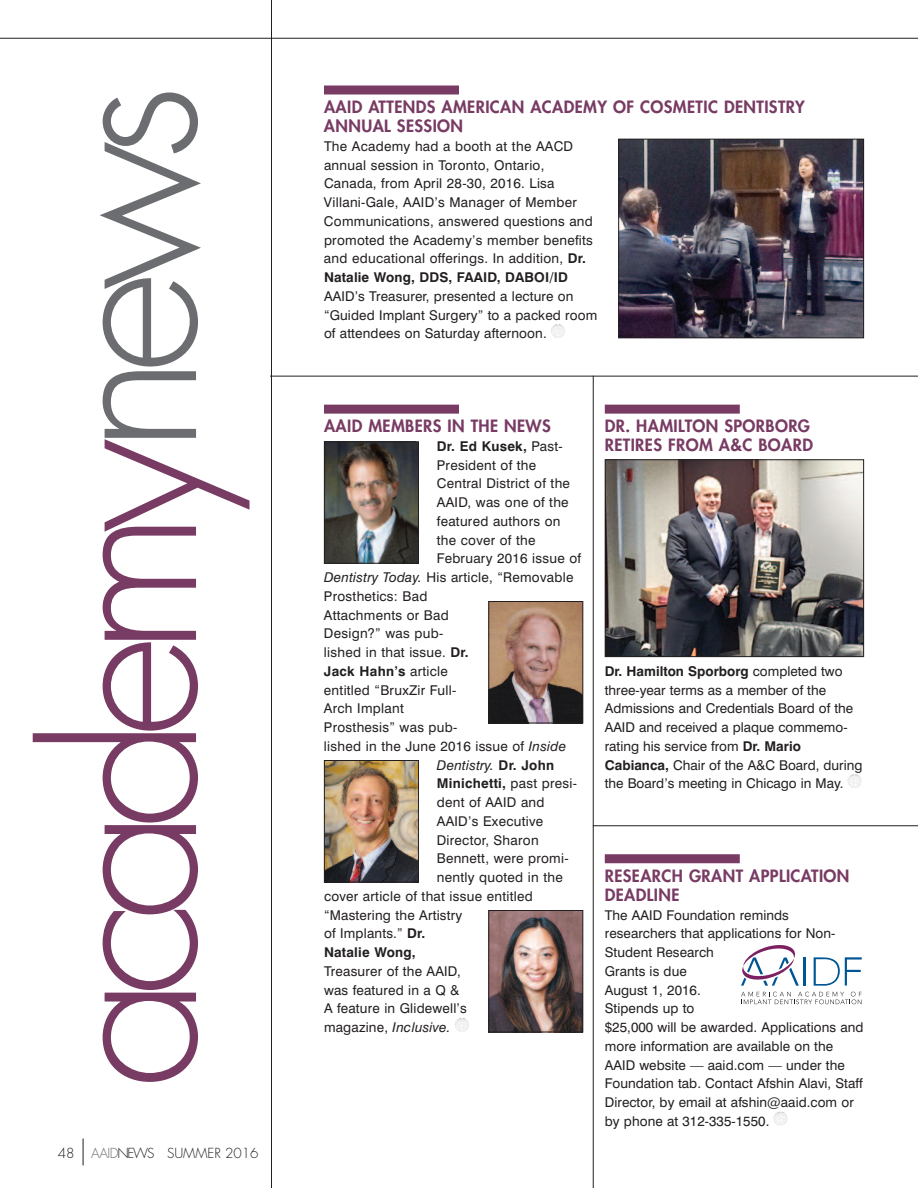
<style>
.page{position:relative;width:918px;height:1188px;background:#fff}
.page>*{position:absolute;margin:0;border:0;box-sizing:border-box;transform-origin:0 0}
.t1{font:300 198px "Futura";letter-spacing:-.095em;color:#783b63}
.t2{font:800 16.5px/18.8px "Futura";letter-spacing:.025em;color:#783b63}
.t3{font:13.5px/18.8px "Swiss 721 BT";letter-spacing:.015em;color:#231f20}
.t4{font:700 13.5px "Swiss 721 BT";letter-spacing:.02em;color:#231f20}
.t5{font:300 13.5px "Futura";color:#231f20}
.t6{font:italic 13.5px "Swiss 721 BT";letter-spacing:.02em;color:#231f20}
.s1{color:#6c6d70}
.s2{font-weight:700}
.s3{font-weight:400}
.s4{font-style:italic}
.s5{font-weight:700;font-style:normal}
</style>
<div class="page">
<hr style="left:0;top:38px;width:918px;height:1px;background:#231f20">
<hr style="left:271px;top:0;width:1px;height:1188px;background:#231f20">
<svg style="left:83px;top:1138px;width:1px;height:27px"></svg>
<svg style="left:551px;top:324px;width:14px;height:14px"></svg>
<div style="left:324px;top:86px;width:135px;height:8px;background:#783b63"></div>
<svg style="left:455px;top:1018px;width:14px;height:14px"></svg>
<div style="left:324px;top:405px;width:135px;height:9px;background:#783b63"></div>
<img style="left:326px;top:443px;width:91px;height:119px">
<div style="left:324px;top:441px;width:95px;height:123px;border:1px solid #231f20"></div>
<svg style="left:848px;top:774px;width:13px;height:14px"></svg>
<div style="left:605px;top:405px;width:135px;height:9px;background:#783b63"></div>
<svg style="left:774px;top:1112px;width:13px;height:13px"></svg>
<div style="left:605px;top:854px;width:135px;height:9px;background:#783b63"></div>
<img style="left:490px;top:603px;width:91px;height:118px">
<div style="left:488px;top:601px;width:95px;height:122px;border:1px solid #231f20"></div>
<img style="left:326px;top:762px;width:91px;height:118px">
<div style="left:324px;top:760px;width:95px;height:122px;border:1px solid #231f20"></div>
<img style="left:490px;top:912px;width:91px;height:118px">
<div style="left:488px;top:910px;width:95px;height:122px;border:1px solid #231f20"></div>
<img style="left:620px;top:141px;width:242px;height:195px">
<div style="left:618px;top:139px;width:246px;height:199px;border:1px solid #231f20"></div>
<hr style="left:270px;top:376px;width:648px;height:1px;background:#231f20">
<img style="left:607px;top:461px;width:255px;height:194px">
<div style="left:605px;top:459px;width:259px;height:198px;border:1px solid #231f20"></div>
<hr style="left:804px;top:957px;width:2px;height:29px;background:#005595">
<svg style="left:741px;top:945px;width:58px;height:41px"></svg>
<svg style="left:741px;top:992px;width:121px;height:12px"></svg>
<svg style="left:814px;top:957px;width:48px;height:29px"></svg>
<hr style="left:593px;top:825px;width:325px;height:1px;background:#231f20">
<hr style="left:593px;top:376px;width:1px;height:812px;background:#231f20">
<h1 class="t1" style="left:33px;top:1088px;width:1005px;rotate:-90deg">academy<span class="s1">news</span></h1>
<p class="t5" style="left:58px;top:1147px;width:202px">48 <span class="s1">AAID</span>NEWS SUMMER 2016</p>
<p class="t2" style="left:324px;top:99px;width:482px">AAID ATTENDS AMERICAN ACADEMY OF COSMETIC DENTISTRY<br>ANNUAL SESSION</p>
<p class="t3" style="left:324px;top:138px;width:270px">The Academy had a booth at the AACD annual session in Toronto, Ontario, Canada, from April 28-30, 2016. Lisa Villani-Gale, AAID’s Manager of Member Communications, answered questions and promoted the Academy’s member benefits and educational offerings. In addition, <span class="s2">Dr.<br>Natalie Wong, DDS, FAAID, DABOI/ID</span></p>
<p class="t3" style="left:324px;top:288px;width:275px">AAID’s Treasurer, presented a lecture on “Guided Implant Surgery” to a packed room of attendees on Saturday afternoon.</p>
<p class="t2" style="left:324px;top:418px;width:228px">AAID MEMBERS IN THE NEWS</p>
<p class="t4" style="left:437px;top:441px;width:127px">Dr. Ed Kusek, <span class="s3">Past-</span></p>
<p class="t3" style="left:437px;top:457px;width:101px">President of the</p>
<p class="t3" style="left:437px;top:475px;width:135px">Central District of the</p>
<p class="t3" style="left:437px;top:494px;width:133px">AAID, was one of the</p>
<p class="t3" style="left:437px;top:513px;width:125px">featured authors on</p>
<p class="t3" style="left:437px;top:532px;width:100px">the cover of the</p>
<p class="t3" style="left:437px;top:550px;width:146px">February 2016 issue of</p>
<p class="t3" style="left:324px;top:569px;width:251px"><span class="s4">Dentistry Today.</span> His article, “Removable</p>
<p class="t3" style="left:324px;top:588px;width:105px">Prosthetics: Bad</p>
<p class="t3" style="left:324px;top:607px;width:126px">Attachments or Bad</p>
<p class="t3" style="left:324px;top:625px;width:121px">Design?” was pub-</p>
<p class="t3" style="left:324px;top:644px;width:146px">lished in that issue. <span class="s2">Dr.</span></p>
<p class="t4" style="left:324px;top:666px;width:125px">Jack Hahn’s <span class="s3">article</span></p>
<p class="t3" style="left:324px;top:682px;width:134px">entitled “BruxZir Full-</p>
<p class="t3" style="left:324px;top:700px;width:81px">Arch Implant</p>
<p class="t3" style="left:324px;top:719px;width:135px">Prosthesis” was pub-</p>
<p class="t3" style="left:324px;top:738px;width:244px">lished in the June 2016 issue of <span class="s4">Inside</span></p>
<p class="t6" style="left:437px;top:760px;width:119px">Dentistry. <span class="s5">Dr. John</span></p>
<p class="t4" style="left:437px;top:779px;width:142px">Minichetti, <span class="s3">past presi-</span></p>
<p class="t3" style="left:437px;top:794px;width:109px">dent of AAID and</p>
<p class="t3" style="left:437px;top:813px;width:108px">AAID’s Executive</p>
<p class="t3" style="left:437px;top:832px;width:103px">Director, Sharon</p>
<p class="t3" style="left:437px;top:850px;width:133px">Bennett, were promi-</p>
<p class="t3" style="left:437px;top:869px;width:128px">nently quoted in the</p>
<p class="t3" style="left:324px;top:888px;width:210px">cover article of that issue entitled</p>
<p class="t3" style="left:324px;top:907px;width:140px">“Mastering the Artistry</p>
<p class="t3" style="left:324px;top:925px;width:103px">of Implants.” <span class="s2">Dr.</span></p>
<p class="t4" style="left:324px;top:947px;width:93px">Natalie Wong,</p>
<p class="t3" style="left:324px;top:963px;width:144px">Treasurer of the AAID, was featured in a Q &amp;<br>A feature in Glidewell’s magazine, <span class="s4">Inclusive.</span></p>
<p class="t2" style="left:605px;top:418px;width:210px">DR. HAMILTON SPORBORG<br>RETIRES FROM A&amp;C BOARD</p>
<p class="t3" style="left:605px;top:663px;width:259px"><span class="s2">Dr. Hamilton Sporborg</span> completed two three-year terms as a member of the Admissions and Credentials Board of the AAID and received a plaque commemo&shy;rating his service from <span class="s2">Dr. Mario Cabianca,</span> Chair of the A&amp;C Board, during the Board’s meeting in Chicago in May.</p>
<p class="t2" style="left:605px;top:868px;width:246px">RESEARCH GRANT APPLICATION<br>DEADLINE</p>
<p class="t3" style="left:605px;top:907px;width:260px">The AAID Foundation reminds researchers that applications for Non-<br>Student Research<br>Grants is due<br>August 1, 2016.<br>Stipends up to<br>$25,000 will be awarded. Applications and more information are available on the<br>AAID website — aaid.com — under the<br>Foundation tab. Contact Afshin Alavi, Staff<br>Director, by email at afshin@aaid.com or by phone at 312-335-1550.</p>
</div>
